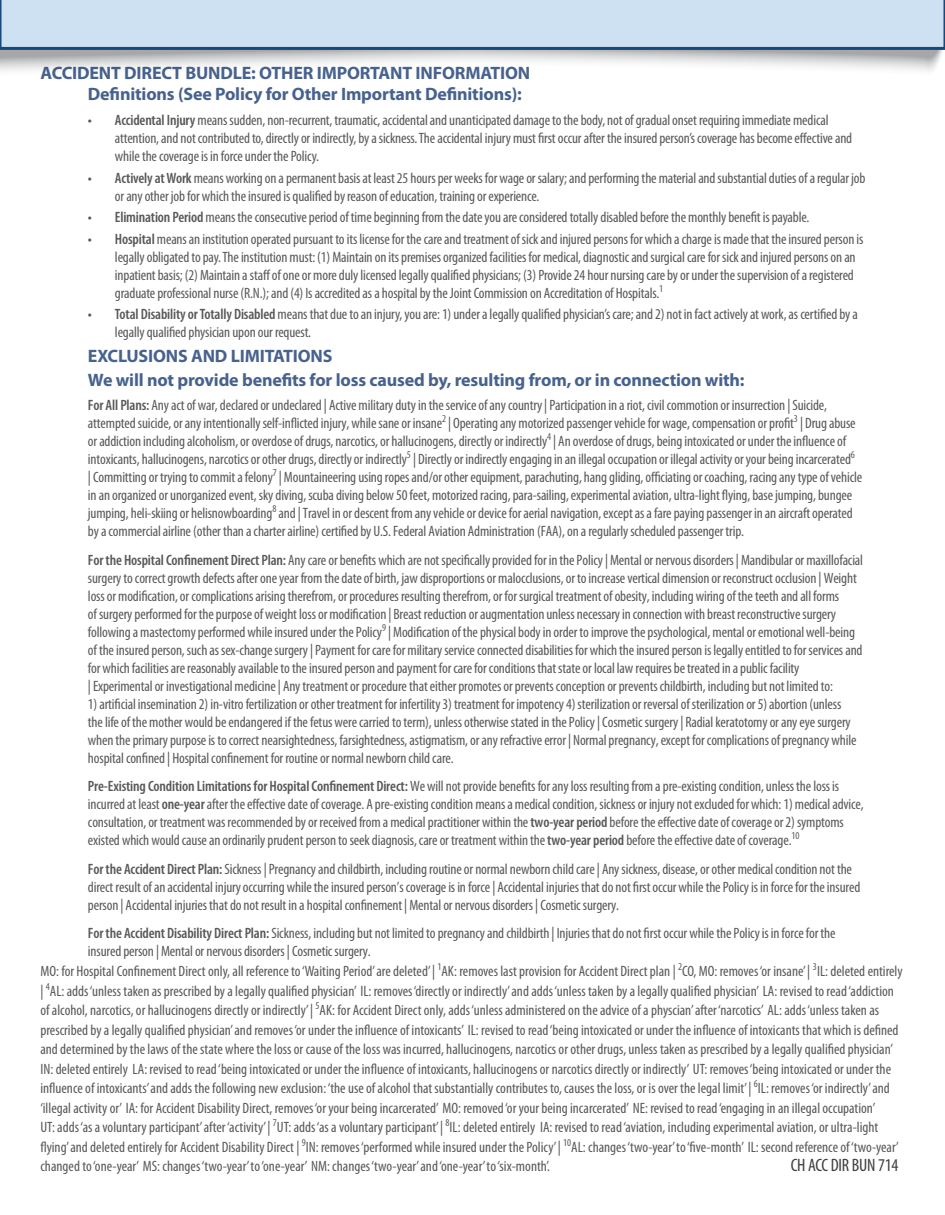
<style>
.page{position:relative;width:945px;height:1215px;background:#fff}
.page>*{position:absolute;margin:0;border:0;box-sizing:border-box;transform-origin:0 0}
.t1{font:700 18px "Myriad Pro";letter-spacing:-.01em;color:#47628e}
.t2{font:condensed 18px "Myriad Pro";letter-spacing:-.01em;color:#3e3e3f}
.t3{font:condensed 15px/18px "Myriad Pro";letter-spacing:-.01em;color:#57585a}
.s1{font-weight:600}
</style>
<div class="page">
<svg style="left:0;top:50px;width:943px;height:22px"></svg>
<svg style="left:0;top:0;width:945px;height:50px;background:#c2d7eb"></svg>
<p class="t1" style="left:40px;top:62px;width:491px">ACCIDENT DIRECT BUNDLE: OTHER IMPORTANT INFORMATION</p>
<p class="t1" style="left:88px;top:83px;width:435px">Definitions (See Policy for Other Important Definitions):</p>
<p class="t3" style="left:115px;top:111px;width:739px;text-indent:-27px"><span class="s1">• Accidental Injury</span> means sudden, non-recurrent, traumatic, accidental and unanticipated damage to the body, not of gradual onset requiring immediate medical attention, and not contributed to, directly or indirectly, by a sickness. The accidental injury must first occur after the insured person’s coverage has become effective and while the coverage is in force under the Policy.</p>
<p class="t3" style="left:115px;top:169px;width:752px;text-indent:-27px"><span class="s1">• Actively at Work</span> means working on a permanent basis at least 25 hours per weeks for wage or salary; and performing the material and substantial duties of a regular job or any other job for which the insured is qualified by reason of education, training or experience.</p>
<p class="t3" style="left:88px;top:208px;width:723px"><span class="s1">• Elimination Period</span> means the consecutive period of time beginning from the date you are considered totally disabled before the monthly benefit is payable.</p>
<p class="t3" style="left:115px;top:230px;width:750px;text-indent:-27px"><span class="s1">• Hospital</span> means an institution operated pursuant to its license for the care and treatment of sick and injured persons for which a charge is made that the insured person is legally obligated to pay. The institution must: (1) Maintain on its premises organized facilities for medical, diagnostic and surgical care for sick and injured persons on an inpatient basis; (2) Maintain a staff of one or more duly licensed legally qualified physicians; (3) Provide 24 hour nursing care by or under the supervision of a registered graduate professional nurse (R.N.); and (4) Is accredited as a hospital by the Joint Commission on Accreditation of Hospitals.<sup>1</sup></p>
<p class="t3" style="left:115px;top:305px;width:745px;text-indent:-27px"><span class="s1">• Total Disability or Totally Disabled</span> means that due to an injury, you are: 1) under a legally qualified physician’s care; and 2) not in fact actively at work, as certified by a legally qualified physician upon our request.</p>
<p class="t1" style="left:88px;top:344px;width:246px">EXCLUSIONS AND LIMITATIONS</p>
<p class="t1" style="left:88px;top:368px;width:658px">We will not provide benefits for loss caused by, resulting from, or in connection with:</p>
<p class="t3" style="left:88px;top:396px;width:776px"><span class="s1">For All Plans:</span> Any act of war, declared or undeclared | Active military duty in the service of any country | Participation in a riot, civil commotion or insurrection | Suicide, attempted suicide, or any intentionally self-inflicted injury, while sane or insane<sup>2</sup> | Operating any motorized passenger vehicle for wage, compensation or profit<sup>3</sup> | Drug abuse or addiction including alcoholism, or overdose of drugs, narcotics, or hallucinogens, directly or indirectly<sup>4</sup> | An overdose of drugs, being intoxicated or under the influence of intoxicants, hallucinogens, narcotics or other drugs, directly or indirectly<sup>5</sup> | Directly or indirectly engaging in an illegal occupation or illegal activity or your being incarcerated<sup>6<br></sup>| Committing or trying to commit a felony<sup>7</sup> | Mountaineering using ropes and/or other equipment, parachuting, hang gliding, officiating or coaching, racing any type of vehicle in an organized or unorganized event, sky diving, scuba diving below 50 feet, motorized racing, para-sailing, experimental aviation, ultra-light flying, base jumping, bungee jumping, heli-skiing or helisnowboarding<sup>8</sup> and | Travel in or descent from any vehicle or device for aerial navigation, except as a fare paying passenger in an aircraft operated by a commercial airline (other than a charter airline) certified by U.S. Federal Aviation Administration (FAA), on a regularly scheduled passenger trip.</p>
<p class="t3" style="left:88px;top:551px;width:777px"><span class="s1">For the Hospital Confinement Direct Plan:</span> Any care or benefits which are not specifically provided for in the Policy | Mental or nervous disorders | Mandibular or maxillofacial surgery to correct growth defects after one year from the date of birth, jaw disproportions or malocclusions, or to increase vertical dimension or reconstruct occlusion | Weight loss or modification, or complications arising therefrom, or procedures resulting therefrom, or for surgical treatment of obesity, including wiring of the teeth and all forms<br>of surgery performed for the purpose of weight loss or modification | Breast reduction or augmentation unless necessary in connection with breast reconstructive surgery following a mastectomy performed while insured under the Policy<sup>9</sup> | Modification of the physical body in order to improve the psychological, mental or emotional well-being of the insured person, such as sex-change surgery | Payment for care for military service connected disabilities for which the insured person is legally entitled to for services and for which facilities are reasonably available to the insured person and payment for care for conditions that state or local law requires be treated in a public facility<br>| Experimental or investigational medicine | Any treatment or procedure that either promotes or prevents conception or prevents childbirth, including but not limited to:</p>
<p class="t3" style="left:88px;top:695px;width:770px">1) artificial insemination 2) in-vitro fertilization or other treatment for infertility 3) treatment for impotency 4) sterilization or reversal of sterilization or 5) abortion (unless the life of the mother would be endangered if the fetus were carried to term), unless otherwise stated in the Policy | Cosmetic surgery | Radial keratotomy or any eye surgery when the primary purpose is to correct nearsightedness, farsightedness, astigmatism, or any refractive error | Normal pregnancy, except for complications of pregnancy while hospital confined | Hospital confinement for routine or normal newborn child care.</p>
<p class="t3" style="left:88px;top:777px;width:777px"><span class="s1">Pre-Existing Condition Limitations for Hospital Confinement Direct:</span> We will not provide benefits for any loss resulting from a pre-existing condition, unless the loss is incurred at least <span class="s1">one-year</span> after the effective date of coverage. A pre-existing condition means a medical condition, sickness or injury not excluded for which: 1) medical advice, consultation, or treatment was recommended by or received from a medical practitioner within the <span class="s1">two-year period</span> before the effective date of coverage or 2) symptoms existed which would cause an ordinarily prudent person to seek diagnosis, care or treatment within the <span class="s1">two-year period</span> before the effective date of coverage.<sup>10</sup></p>
<p class="t3" style="left:88px;top:860px;width:774px"><span class="s1">For the Accident Direct Plan:</span> Sickness | Pregnancy and childbirth, including routine or normal newborn child care | Any sickness, disease, or other medical condition not the direct result of an accidental injury occurring while the insured person’s coverage is in force | Accidental injuries that do not first occur while the Policy is in force for the insured person | Accidental injuries that do not result in a hospital confinement | Mental or nervous disorders | Cosmetic surgery.</p>
<p class="t3" style="left:88px;top:924px;width:749px"><span class="s1">For the Accident Disability Direct Plan:</span> Sickness, including but not limited to pregnancy and childbirth | Injuries that do not first occur while the Policy is in force for the insured person | Mental or nervous disorders | Cosmetic surgery.</p>
<p class="t3" style="left:40px;top:961px;width:864px;line-height:19.5px">MO: for Hospital Confinement Direct only, all reference to ‘Waiting Period’ are deleted’ | <sup>1</sup>AK: removes last provision for Accident Direct plan | <sup>2</sup>CO, MO: removes ‘or insane’ | <sup>3</sup>IL: deleted entirely | <sup>4</sup>AL: adds ‘unless taken as prescribed by a legally qualified physician’ IL: removes ‘directly or indirectly’ and adds ‘unless taken by a legally qualified physician’ LA: revised to read ‘addiction of alcohol, narcotics, or hallucinogens directly or indirectly’ | <sup>5</sup>AK: for Accident Direct only, adds ‘unless administered on the advice of a physcian’ after ‘narcotics’ AL: adds ‘unless taken as prescribed by a legally qualified physician’ and removes ‘or under the influence of intoxicants’ IL: revised to read ‘being intoxicated or under the influence of intoxicants that which is defined and determined by the laws of the state where the loss or cause of the loss was incurred, hallucinogens, narcotics or other drugs, unless taken as prescribed by a legally qualified physician’ IN: deleted entirely LA: revised to read ‘being intoxicated or under the influence of intoxicants, hallucinogens or narcotics directly or indirectly’ UT: removes ‘being intoxicated or under the influence of intoxicants’ and adds the following new exclusion: ‘the use of alcohol that substantially contributes to, causes the loss, or is over the legal limit’ | <sup>6</sup>IL: removes ‘or indirectly’ and ‘illegal activity or’ IA: for Accident Disability Direct, removes ‘or your being incarcerated’ MO: removed ‘or your being incarcerated’ NE: revised to read ‘engaging in an illegal occupation’<br>UT: adds ‘as a voluntary participant’ after ‘activity’ | <sup>7</sup>UT: adds ‘as a voluntary participant’ | <sup>8</sup>IL: deleted entirely IA: revised to read ‘aviation, including experimental aviation, or ultra-light flying’ and deleted entirely for Accident Disability Direct | <sup>9</sup>IN: removes ‘performed while insured under the Policy’ | <sup>10</sup>AL: changes ‘two-year’ to ‘five-month’ IL: second reference of ‘two-year’ changed to ‘one-year’ MS: changes ‘two-year’ to ‘one-year’ NM: changes ‘two-year’ and ‘one-year’ to ‘six-month’.</p>
<p class="t2" style="left:791px;top:1154px;width:109px">CH ACC DIR BUN 714</p>
</div>
